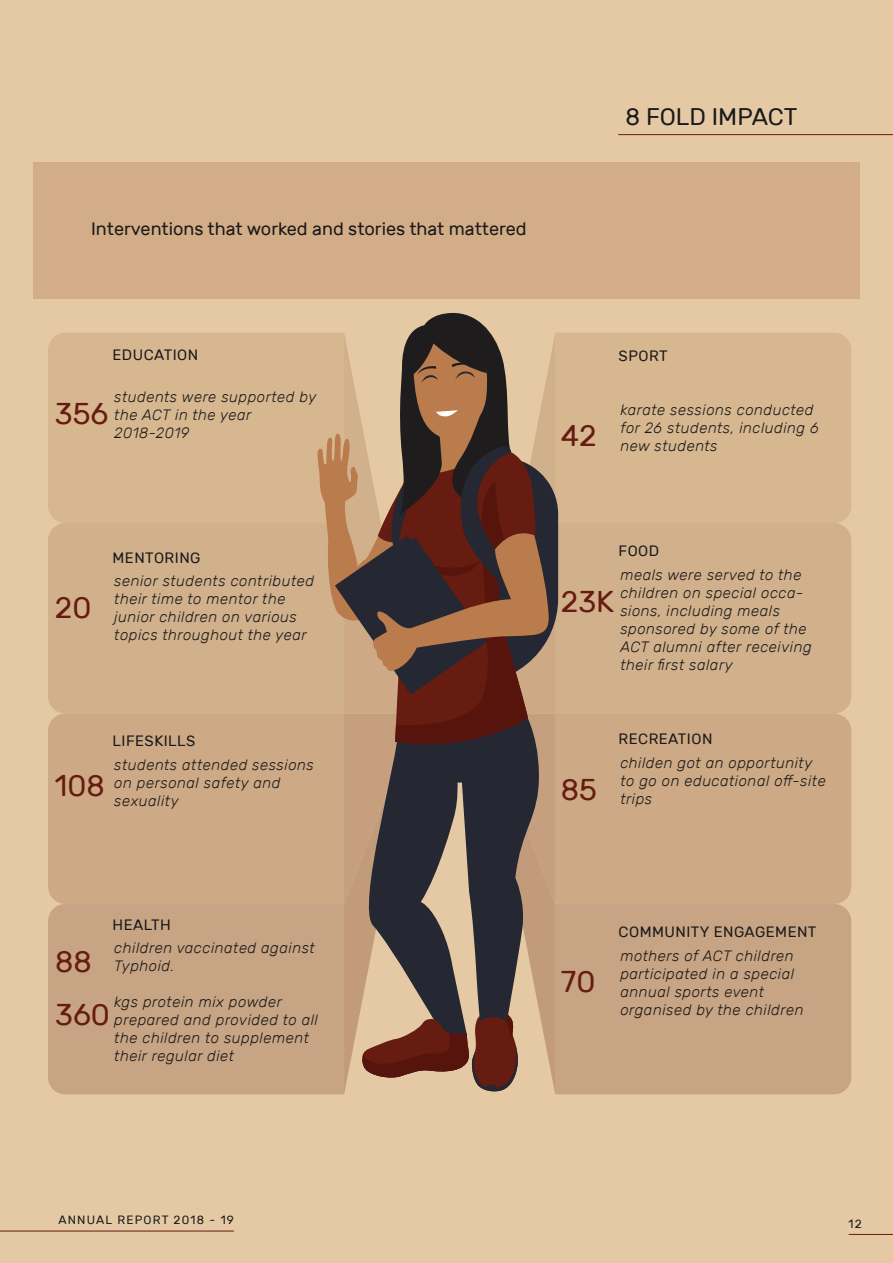
<style>
.page{position:relative;width:893px;height:1263px;background:#e5c9a4}
.page>*{position:absolute;margin:0;border:0;box-sizing:border-box;transform-origin:0 0}
.t1{font:30px/53.2px "Rubik";color:#661c10}
.t2{font:24px "Rubik";color:#1a1a1a}
.t3{font:18px "Rubik";color:#1a1a1a}
.t4{font:italic 300 15px/18px "Rubik";letter-spacing:.035em;color:#1a1a1a}
.t5{font:15px "Rubik";letter-spacing:.035em;color:#1a1a1a}
.t6{font:12px "Rubik";letter-spacing:.1em;color:#1a1a1a}
</style>
<div class="page">
<hr style="left:849px;top:1234px;width:44px;height:1px;background:#661c10">
<div style="left:33px;top:162px;width:827px;height:137px;background:#d3ad88"></div>
<hr style="left:0;top:1231px;width:234px;height:1px;background:#661c10">
<div style="left:48px;top:333px;width:269px;height:190px;background:#d7b790"></div>
<div style="left:48px;top:523px;width:269px;height:190px;background:#d1b08c"></div>
<div style="left:48px;top:713px;width:269px;height:191px;background:#cdaa85"></div>
<div style="left:48px;top:904px;width:269px;height:190px;background:#c7a483"></div>
<div style="left:558px;top:333px;width:293px;height:190px;background:#d7b790"></div>
<div style="left:558px;top:523px;width:293px;height:190px;background:#d1b08c"></div>
<div style="left:558px;top:713px;width:293px;height:191px;background:#cdaa85"></div>
<div style="left:558px;top:904px;width:293px;height:190px;background:#c7a483"></div>
<svg style="left:317px;top:313px;width:241px;height:781px"></svg>
<hr style="left:619px;top:134px;width:274px;height:1px;background:#661c10">
<p class="t3" style="left:91px;top:218px;width:437px">Interventions that worked and stories that mattered</p>
<h2 class="t2" style="left:626px;top:104px;width:173px">8 FOLD IMPACT</h2>
<p class="t5" style="left:113px;top:346px;width:87px">EDUCATION</p>
<p class="t4" style="left:114px;top:387px;width:204px">students were supported by the ACT in the year<br>2018-2019</p>
<h1 class="t1" style="left:55px;top:388px;width:55px">356</h1>
<h1 class="t1" style="left:55px;top:582px;width:38px">20</h1>
<p class="t5" style="left:113px;top:549px;width:89px">MENTORING</p>
<p class="t4" style="left:114px;top:572px;width:201px">senior students contributed their time to mentor the junior children on various topics throughout the year</p>
<h1 class="t1" style="left:55px;top:760px;width:51px">108</h1>
<p class="t5" style="left:113px;top:733px;width:84px">LIFESKILLS</p>
<p class="t4" style="left:114px;top:756px;width:201px">students attended sessions on personal safety and sexuality</p>
<p class="t5" style="left:113px;top:916px;width:60px">HEALTH</p>
<h1 class="t1" style="left:55px;top:935px;width:56px">88<br>360</h1>
<p class="t4" style="left:114px;top:939px;width:202px">children vaccinated against<br>Typhoid.</p>
<p class="t4" style="left:114px;top:993px;width:205px">kgs protein mix powder prepared and provided to all the children to supplement their regular diet</p>
<h1 class="t1" style="left:561px;top:410px;width:37px">42</h1>
<p class="t5" style="left:619px;top:348px;width:51px">SPORT</p>
<p class="t4" style="left:620px;top:401px;width:200px">karate sessions conducted for 26 students, including 6 new students</p>
<p class="t5" style="left:619px;top:543px;width:42px">FOOD</p>
<p class="t4" style="left:620px;top:566px;width:193px">meals were served to the children on special occa&shy;sions, including meals sponsored by some of the<br>ACT alumni after receiving their first salary</p>
<h1 class="t1" style="left:561px;top:575px;width:55px">23K</h1>
<h1 class="t1" style="left:561px;top:763px;width:38px">85</h1>
<p class="t5" style="left:619px;top:731px;width:95px">RECREATION</p>
<p class="t4" style="left:620px;top:754px;width:207px">childen got an opportunity to go on educational off-site trips</p>
<h1 class="t1" style="left:561px;top:956px;width:36px">70</h1>
<p class="t5" style="left:619px;top:923px;width:199px">COMMUNITY ENGAGEMENT</p>
<p class="t4" style="left:620px;top:946px;width:185px">mothers of ACT children participated in a special annual sports event organised by the children</p>
<p class="t6" style="left:58px;top:1213px;width:177px">ANNUAL REPORT 2018 - 19</p>
<p class="t6" style="left:849px;top:1217px;width:15px">12</p>
</div>
